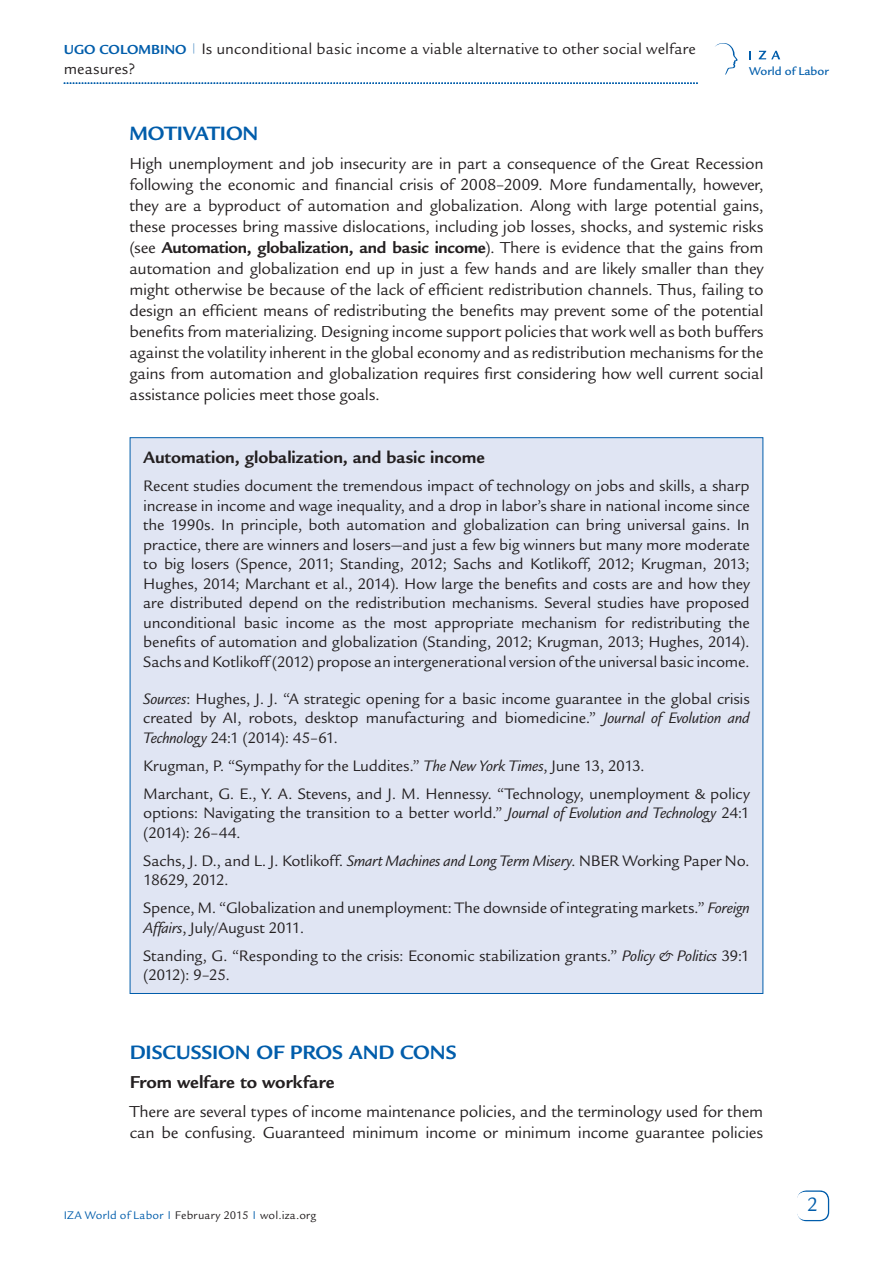
<style>
.page{position:relative;width:893px;height:1263px;background:#fff}
.page>*{position:absolute;margin:0;border:0;box-sizing:border-box;transform-origin:0 0}
.t1{font:700 21px "Legacy Sans Std";letter-spacing:-.01em;color:#015dab}
.t2{font:21px "Legacy Sans Std";color:#015dab}
.t3{font:700 18.75px "Legacy Sans Std";letter-spacing:.005em;color:#231f20}
.t4{font:700 18px "Legacy Sans Std";letter-spacing:.005em;color:#231f20}
.t5{font:17.25px/21px "Legacy Sans Std";letter-spacing:-.015em;color:#231f20;text-align:justify}
.t6{font:16.5px/19.5px "Legacy Sans Std";letter-spacing:-.01em;color:#231f20}
.t7{font:12.45px "Legacy Sans Md ITCTT Medium";color:#015dab}
.t8{font:12px "Legacy Sans Std";letter-spacing:.02em;color:#231f20}
.s1{font-weight:700;font-size:14.25px;color:#015dab}
.s2{font-weight:700}
.s3{font-style:italic}
.s4{color:#015dab}
</style>
<div class="page">
<div style="left:797px;top:1190px;width:32px;height:31px;border:2px solid #015dab;border-radius:9px"></div>
<div style="left:797px;top:1192px;width:31px;height:28px;background:#fff;border-radius:9px"></div>
<svg style="left:749px;top:51px;width:2px;height:8px"></svg>
<svg style="left:759px;top:51px;width:21px;height:8px"></svg>
<svg style="left:715px;top:43px;width:23px;height:32px"></svg>
<svg style="left:64px;top:82px;width:634px;height:2px"></svg>
<div style="left:130px;top:438px;width:633px;height:555px;background:#e0e5f3"></div>
<p class="t6" style="left:64px;top:39px;width:633px"><span class="s1">Ugo Colombino</span> <sup>|</sup> Is unconditional basic income a viable alternative to other social welfare measures?</p>
<p class="t7" style="left:749px;top:64px;width:81px">World of Labor</p>
<p class="t1" style="left:129px;top:121px;width:104px">MOTIVATION</p>
<p class="t5" style="left:129px;top:154px;width:636px">High unemployment and job insecurity are in part a consequence of the Great Recession following the economic and financial crisis of 2008–2009. More fundamentally, however, they are a byproduct of automation and globalization. Along with large potential gains, these processes bring massive dislocations, including job losses, shocks, and systemic risks (see <span class="s2">Automation, globalization, and basic income</span>). There is evidence that the gains from automation and globalization end up in just a few hands and are likely smaller than they might otherwise be because of the lack of efficient redistribution channels. Thus, failing to design an efficient means of redistributing the benefits may prevent some of the potential benefits from materializing. Designing income support policies that work well as both buffers against the volatility inherent in the global economy and as redistribution mechanisms for the gains from automation and globalization requires first considering how well current social assistance policies meet those goals.</p>
<p class="t4" style="left:143px;top:447px;width:343px">Automation, globalization, and basic income</p>
<p class="t6" style="left:143px;top:476px;width:608px;text-align:justify">Recent studies document the tremendous impact of technology on jobs and skills, a sharp increase in income and wage inequality, and a drop in labor’s share in national income since the 1990s. In principle, both automation and globalization can bring universal gains. In practice, there are winners and losers—and just a few big winners but many more moderate to big losers (Spence, 2011; Standing, 2012; Sachs and Kotlikoff, 2012; Krugman, 2013; Hughes, 2014; Marchant et al., 2014). How large the benefits and costs are and how they are distributed depend on the redistribution mechanisms. Several studies have proposed unconditional basic income as the most appropriate mechanism for redistributing the benefits of automation and globalization (Standing, 2012; Krugman, 2013; Hughes, 2014).<br>Sachs and Kotlikoff (2012) propose an intergenerational version of the universal basic income.</p>
<p class="t6" style="left:143px;top:689px;width:608px;text-align:justify"><span class="s3">Sources</span>: Hughes, J. J. “A strategic opening for a basic income guarantee in the global crisis created by AI, robots, desktop manufacturing and biomedicine.” <span class="s3">Journal of Evolution and Technology</span> 24:1 (2014): 45–61.</p>
<p class="t6" style="left:143px;top:752px;width:608px;line-height:28px">Krugman, P. “Sympathy for the Luddites.” <span class="s3">The New York Times</span>, June 13, 2013.<br>Marchant, G. E., Y. A. Stevens, and J. M. Hennessy. “Technology, unemployment &amp; policy</p>
<p class="t6" style="left:143px;top:803px;width:608px">options: Navigating the transition to a better world.” <span class="s3">Journal of Evolution and Technology</span> 24:1 (2014): 26–44.</p>
<p class="t6" style="left:143px;top:851px;width:608px">Sachs, J. D., and L. J. Kotlikoff. <span class="s3">Smart Machines and Long Term Misery</span>. NBER Working Paper No.<br>18629, 2012.</p>
<p class="t6" style="left:143px;top:898px;width:608px">Spence, M. “Globalization and unemployment: The downside of integrating markets.” <span class="s3">Foreign<br>Affairs</span>, July/August 2011.</p>
<p class="t6" style="left:143px;top:946px;width:608px">Standing, G. “Responding to the crisis: Economic stabilization grants.” <span class="s3">Policy &amp; Politics</span> 39:1 (2012): 9–25.</p>
<p class="t1" style="left:130px;top:1040px;width:96px">DISCUSSION</p>
<p class="t1" style="left:257px;top:1040px;width:201px">OF PROS AND CONS</p>
<p class="t3" style="left:130px;top:1071px;width:206px">From welfare to workfare</p>
<p class="t5" style="left:130px;top:1101px;width:635px">There are several types of income maintenance policies, and the terminology used for them can be confusing. Guaranteed minimum income or minimum income guarantee policies</p>
<p class="t8" style="left:64px;top:1208px;width:254px"><span class="s4">IZA World of Labor</span> <sup>|</sup> February 2015 <sup>|</sup> wol.iza.org</p>
<p class="t2" style="left:807px;top:1192px;width:13px">2</p>
</div>
